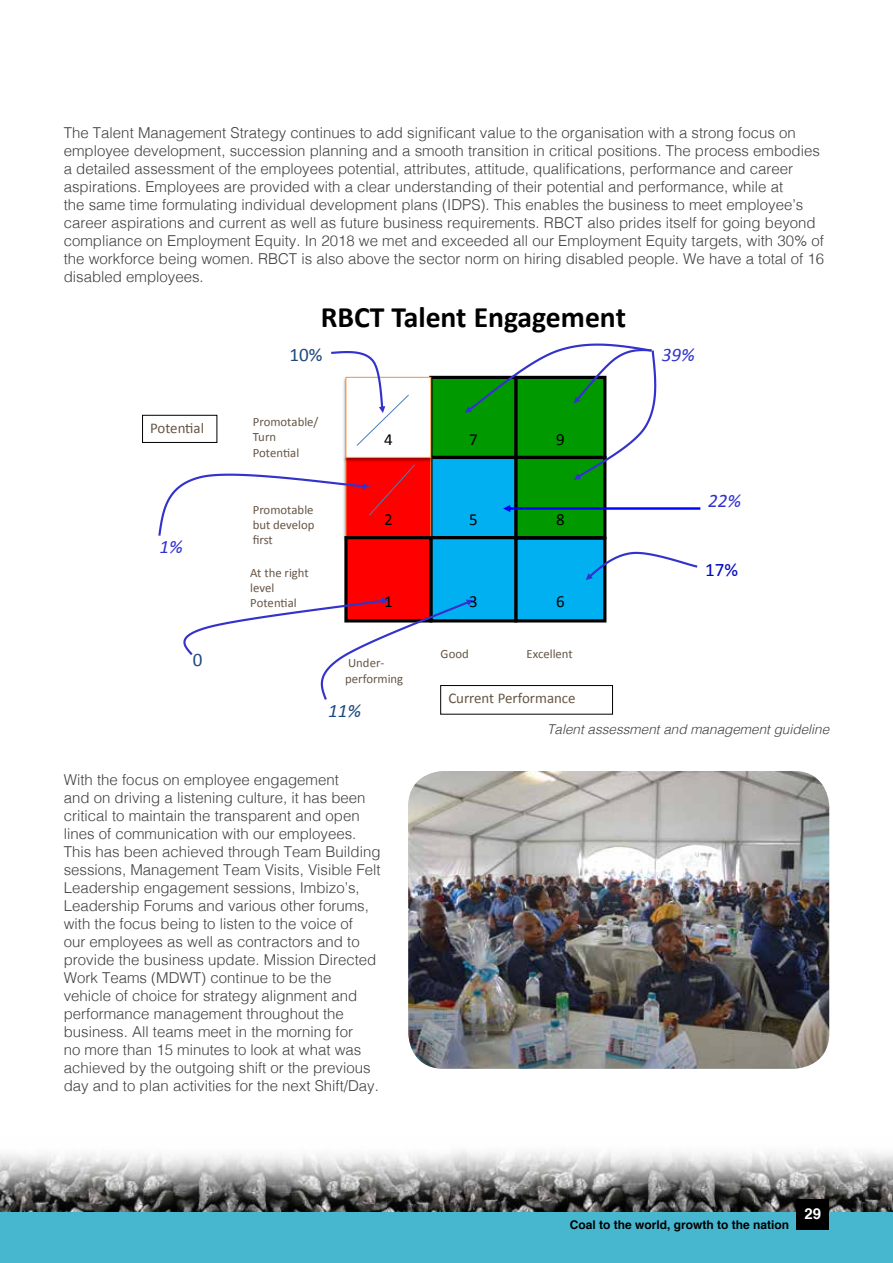
<style>
.page{position:relative;width:893px;height:1263px;background:#fff}
.page>*{position:absolute;margin:0;border:0;box-sizing:border-box;transform-origin:0 0}
.t1{font:700 29.7px "Calibri";color:#000}
.t2{font:italic 19.05px "Calibri";color:#33c}
.t3{font:19.05px "Calibri";color:#1f497d}
.t4{font:19.05px "Calibri";color:#0307bd}
.t5{font:italic 19.05px "Calibri";color:#1f497d}
.t6{font:16.95px "Calibri";color:#000}
.t7{font:300 15px/18px "Helvetica";color:#414042}
.t8{font:700 15px "Helvetica";color:#fff}
.t9{font:14.85px "Calibri";letter-spacing:-.005em;color:#665546}
.t10{font:italic 300 13.5px "Helvetica";color:#414042}
.t11{font:12.75px/15.3px "Calibri";color:#665546}
.t12{font:700 12px "Helvetica";color:#000}
</style>
<div class="page">
<img style="left:0;top:1154px;width:447px;height:59px">
<img style="left:447px;top:1150px;width:446px;height:63px">
<div style="left:0;top:1213px;width:893px;height:50px;background:#47b7d0"></div>
<div style="left:796px;top:1199px;width:33px;height:30px;background:#000"></div>
<img style="left:408px;top:771px;width:421px;height:298px">
<div style="left:431px;top:377px;width:85px;height:80px;background:#090"></div>
<div style="left:429px;top:376px;width:88px;height:83px;border:3px solid #000"></div>
<div style="left:516px;top:457px;width:89px;height:81px;background:#090"></div>
<div style="left:514px;top:456px;width:92px;height:83px;border:3px solid #000"></div>
<div style="left:431px;top:457px;width:85px;height:81px;background:#00b0f0"></div>
<div style="left:429px;top:456px;width:88px;height:83px;border:3px solid #000"></div>
<div style="left:516px;top:538px;width:89px;height:83px;background:#00b0f0"></div>
<div style="left:514px;top:537px;width:92px;height:85px;border:3px solid #000"></div>
<div style="left:431px;top:538px;width:85px;height:83px;background:#00b0f0"></div>
<div style="left:429px;top:536px;width:88px;height:86px;border:3px solid #000"></div>
<img style="left:343px;top:463px;width:92px;height:80px">
<div style="left:346px;top:457px;width:85px;height:81px;background:#f00"></div>
<div style="left:345px;top:457px;width:86px;height:81px;border:1px solid #f69240"></div>
<div style="left:346px;top:538px;width:85px;height:83px;background:#f00"></div>
<div style="left:344px;top:536px;width:88px;height:86px;border:3px solid #000"></div>
<img style="left:343px;top:375px;width:92px;height:88px">
<div style="left:346px;top:377px;width:85px;height:80px;background:#fff"></div>
<div style="left:345px;top:377px;width:86px;height:81px;border:1px solid #f69240"></div>
<svg style="left:465px;top:343px;width:191px;height:137px"></svg>
<svg style="left:586px;top:552px;width:111px;height:28px"></svg>
<svg style="left:183px;top:598px;width:290px;height:102px"></svg>
<svg style="left:503px;top:505px;width:197px;height:7px"></svg>
<div style="left:440px;top:685px;width:173px;height:29px;border:1px solid #000"></div>
<svg style="left:331px;top:351px;width:79px;height:95px"></svg>
<svg style="left:158px;top:464px;width:257px;height:72px"></svg>
<div style="left:142px;top:415px;width:75px;height:28px;border:1px solid #000"></div>
<p class="t7" style="left:64px;top:123px;width:762px">The Talent Management Strategy continues to add significant value to the organisation with a strong focus on employee development, succession planning and a smooth transition in critical positions. The process embodies a detailed assessment of the employees potential, attributes, attitude, qualifications, performance and career aspirations. Employees are provided with a clear understanding of their potential and performance, while at<br>the same time formulating individual development plans (IDPS). This enables the business to meet employee’s career aspirations and current as well as future business requirements. RBCT also prides itself for going beyond compliance on Employment Equity. In 2018 we met and exceeded all our Employment Equity targets, with 30% of the workforce being women. RBCT is also above the sector norm on hiring disabled people. We have a total of 16 disabled employees.</p>
<h1 class="t1" style="left:321px;top:296px;width:307px">RBCT Talent Engagement</h1>
<p class="t9" style="left:150px;top:418px;width:56px">Potential</p>
<p class="t2" style="left:160px;top:533px;width:25px">1%</p>
<p class="t3" style="left:193px;top:646px;width:11px">0</p>
<p class="t3" style="left:290px;top:342px;width:35px">10%</p>
<p class="t2" style="left:662px;top:342px;width:35px">39%</p>
<p class="t11" style="left:253px;top:414px;width:67px">Promotable/<br>Turn<br>Potential</p>
<p class="t11" style="left:253px;top:501px;width:63px;text-align:justify">Promotable but develop first</p>
<p class="t11" style="left:250px;top:564px;width:60px">At the right level<br>Potential</p>
<p class="t6" style="left:384px;top:427px;width:10px">4</p>
<p class="t6" style="left:469px;top:427px;width:10px">7</p>
<p class="t6" style="left:556px;top:427px;width:10px">9</p>
<p class="t6" style="left:384px;top:508px;width:10px">2</p>
<p class="t6" style="left:384px;top:589px;width:10px">1</p>
<p class="t6" style="left:469px;top:508px;width:10px">5</p>
<p class="t6" style="left:556px;top:508px;width:10px">8</p>
<p class="t6" style="left:469px;top:589px;width:10px">3</p>
<p class="t6" style="left:556px;top:589px;width:10px">6</p>
<p class="t2" style="left:708px;top:487px;width:35px">22%</p>
<p class="t4" style="left:705px;top:556px;width:35px">17%</p>
<p class="t11" style="left:345px;top:655px;width:60px">Under&shy;performing</p>
<p class="t5" style="left:328px;top:697px;width:35px">11%</p>
<p class="t11" style="left:441px;top:646px;width:30px">Good</p>
<p class="t11" style="left:527px;top:646px;width:48px">Excellent</p>
<p class="t9" style="left:448px;top:688px;width:129px">Current Performance</p>
<p class="t10" style="left:547px;top:718px;width:284px">Talent assessment and management guideline</p>
<p class="t7" style="left:64px;top:770px;width:318px">With the focus on employee engagement<br>and on driving a listening culture, it has been critical to maintain the transparent and open lines of communication with our employees.<br>This has been achieved through Team Building sessions, Management Team Visits, Visible Felt Leadership engagement sessions, Imbizo’s, Leadership Forums and various other forums, with the focus being to listen to the voice of<br>our employees as well as contractors and to provide the business update. Mission Directed Work Teams (MDWT) continue to be the vehicle of choice for strategy alignment and performance management throughout the business. All teams meet in the morning for<br>no more than 15 minutes to look at what was achieved by the outgoing shift or the previous day and to plan activities for the next Shift/Day.</p>
<p class="t12" style="left:570px;top:1215px;width:221px">Coal to the world, growth to the nation</p>
<p class="t8" style="left:804px;top:1202px;width:18px">29</p>
</div>
